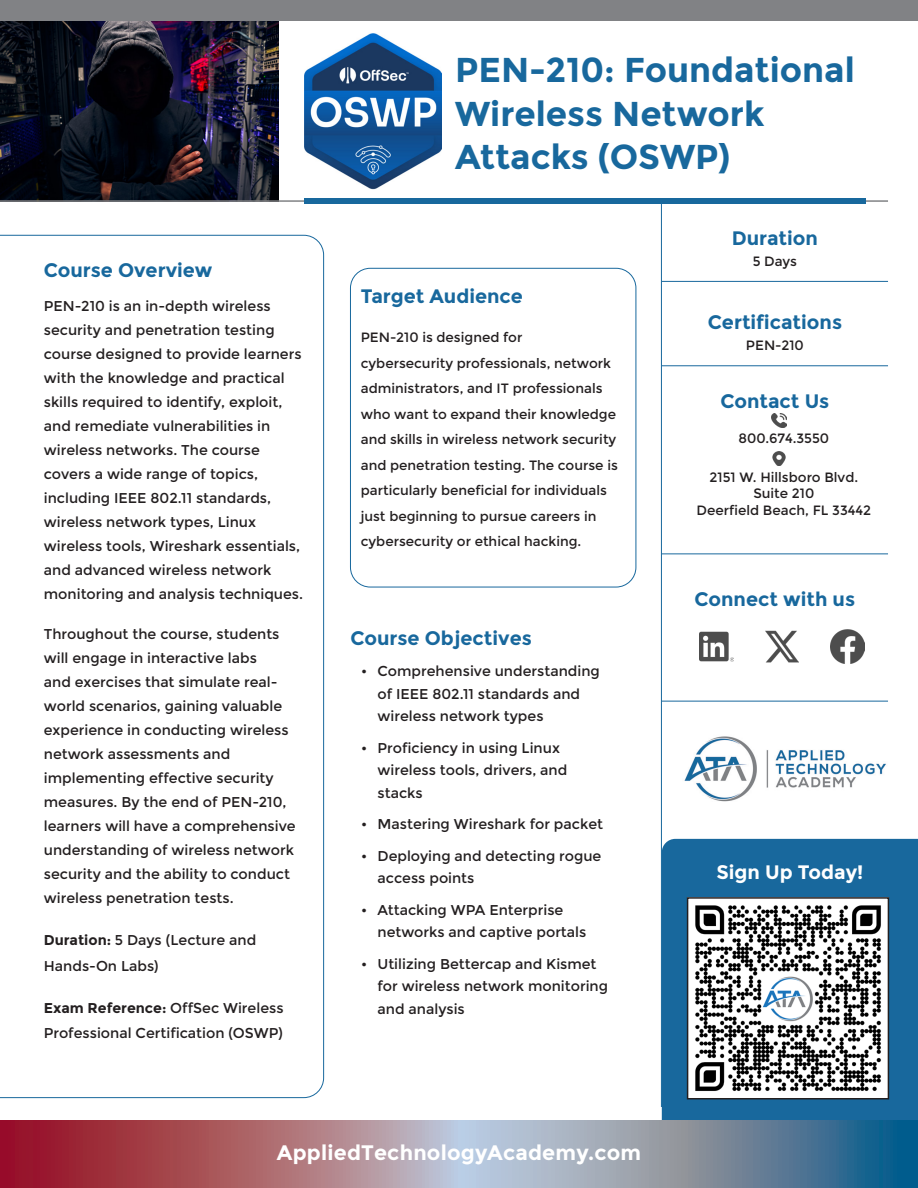
<style>
.page{position:relative;width:918px;height:1188px;background:#fff}
.page>*{position:absolute;margin:0;border:0;box-sizing:border-box;transform-origin:0 0}
.t1{font:700 34.5px/43.5px "Montserrat";color:#18689d}
.t2{font:700 21px "Montserrat";letter-spacing:.01em;color:#fff}
.t3{font:700 19.5px "Montserrat";color:#18689d}
.t4{font:700 19.5px "Montserrat";color:#fff}
.t5{font:14.25px/24px "Montserrat";color:#231f20}
.t6{font:13.5px/25.5px "Montserrat";color:#231f20}
.s1{font-weight:700}
</style>
<div class="page">
<div style="left:662px;top:839px;width:256px;height:281px;background:#18689d"></div>
<img style="left:0;top:21px;width:279px;height:179px">
<div style="left:0;top:0;width:918px;height:21px;background:#818285"></div>
<hr style="left:661px;top:203px;width:1px;height:904px;background:#18689d">
<svg style="left:0;top:1120px;width:918px;height:68px;background:#90798a"></svg>
<img style="left:699px;top:631px;width:34px;height:31px">
<img style="left:765px;top:630px;width:34px;height:33px">
<img style="left:831px;top:629px;width:34px;height:34px">
<img style="left:684px;top:736px;width:202px;height:66px">
<hr style="left:0;top:200px;width:888px;height:2px;background:#818285">
<div style="left:305px;top:198px;width:561px;height:6px;background:#18689d"></div>
<hr style="left:662px;top:281px;width:226px;height:1px;background:#18689d">
<hr style="left:662px;top:365px;width:226px;height:1px;background:#18689d">
<hr style="left:662px;top:554px;width:226px;height:1px;background:#18689d">
<hr style="left:662px;top:701px;width:226px;height:1px;background:#18689d">
<div style="left:350px;top:268px;width:286px;height:319px;border:1px solid #18689d;border-radius:20px"></div>
<svg style="left:0;top:235px;width:324px;height:863px"></svg>
<img style="left:772px;top:414px;width:14px;height:14px">
<img style="left:772px;top:452px;width:14px;height:14px">
<img style="left:690px;top:900px;width:196px;height:197px">
<div style="left:687px;top:897px;width:202px;height:203px;border:2px solid #231f20"></div>
<img style="left:305px;top:33px;width:136px;height:157px">
<p class="t3" style="left:44px;top:258px;width:170px">Course Overview</p>
<p class="t5" style="left:44px;top:294px;width:261px">PEN-210 is an in-depth wireless security and penetration testing course designed to provide learners with the knowledge and practical skills required to identify, exploit, and remediate vulnerabilities in wireless networks. The course covers a wide range of topics, including IEEE 802.11 standards, wireless network types, Linux wireless tools, Wireshark essentials, and advanced wireless network monitoring and analysis techniques.</p>
<p class="t5" style="left:44px;top:622px;width:253px">Throughout the course, students will engage in interactive labs<br>and exercises that simulate real&shy;world scenarios, gaining valuable experience in conducting wireless network assessments and implementing effective security measures. By the end of PEN-210, learners will have a comprehensive understanding of wireless network security and the ability to conduct wireless penetration tests.</p>
<p class="t5" style="left:44px;top:928px;width:214px;line-height:25.5px"><span class="s1">Duration:</span> 5 Days (Lecture and<br>Hands-On Labs)</p>
<p class="t5" style="left:44px;top:995px;width:241px;line-height:25.5px"><span class="s1">Exam Reference:</span> OffSec Wireless<br>Professional Certification (OSWP)</p>
<p class="t1" style="left:455px;top:49px;width:401px">PEN-210: Foundational<br>Wireless Network<br>Attacks (OSWP)</p>
<p class="t3" style="left:361px;top:285px;width:164px">Target Audience</p>
<p class="t6" style="left:361px;top:325px;width:259px">PEN-210 is designed for cybersecurity professionals, network administrators, and IT professionals who want to expand their knowledge and skills in wireless network security and penetration testing. The course is particularly beneficial for individuals just beginning to pursue careers in cybersecurity or ethical hacking.</p>
<p class="t3" style="left:351px;top:626px;width:183px">Course Objectives</p>
<p class="t5" style="left:378px;top:660px;width:224px;line-height:22.5px;text-indent:-16px">• Comprehensive understanding of IEEE 802.11 standards and wireless network types</p>
<p class="t5" style="left:378px;top:737px;width:191px;line-height:22.5px;text-indent:-16px">• Proficiency in using Linux wireless tools, drivers, and stacks</p>
<p class="t5" style="left:361px;top:812px;width:244px">• Mastering Wireshark for packet</p>
<p class="t5" style="left:378px;top:845px;width:225px;line-height:22.5px;text-indent:-16px">• Deploying and detecting rogue access points</p>
<p class="t5" style="left:378px;top:899px;width:210px;line-height:22.5px;text-indent:-16px">• Attacking WPA Enterprise networks and captive portals</p>
<p class="t5" style="left:378px;top:953px;width:232px;line-height:22.5px;text-indent:-16px">• Utilizing Bettercap and Kismet for wireless network monitoring and analysis</p>
<p class="t3" style="left:732px;top:226px;width:88px">Duration</p>
<p class="t6" style="left:753px;top:248px;width:46px">5 Days</p>
<p class="t3" style="left:708px;top:310px;width:136px">Certifications</p>
<p class="t6" style="left:746px;top:332px;width:59px">PEN-210</p>
<p class="t3" style="left:721px;top:390px;width:110px">Contact Us</p>
<p class="t6" style="left:739px;top:425px;width:92px">800.674.3550</p>
<p class="t6" style="left:697px;top:469px;width:176px;line-height:16.5px;text-align:center">2151 W. Hillsboro Blvd.<br>Suite 210<br>Deerfield Beach, FL 33442</p>
<p class="t3" style="left:695px;top:588px;width:162px">Connect with us</p>
<p class="t4" style="left:716px;top:861px;width:148px">Sign Up Today!</p>
<p class="t2" style="left:277px;top:1140px;width:366px">AppliedTechnologyAcademy.com</p>
</div>
